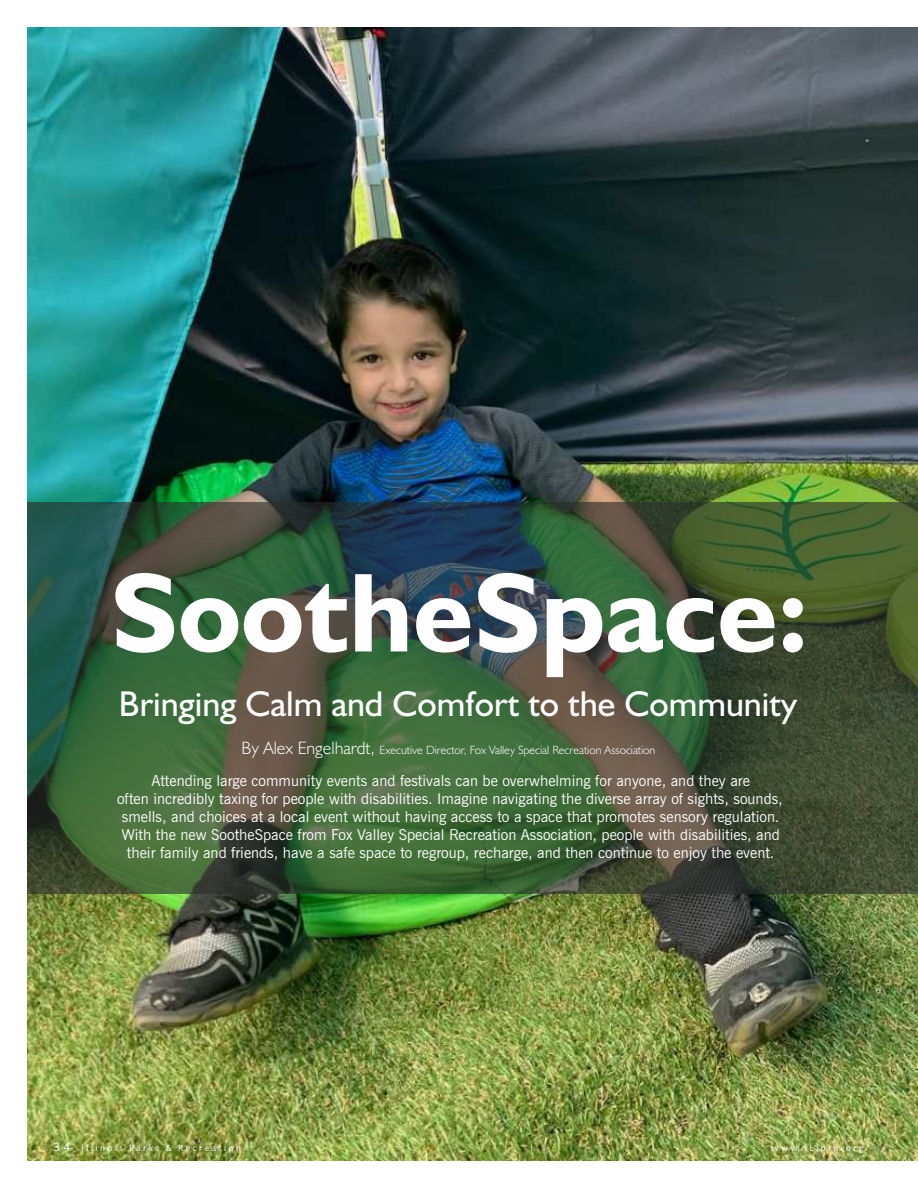
<style>
.page{position:relative;width:918px;height:1188px;background:#fff}
.page>*{position:absolute;margin:0;border:0;box-sizing:border-box;transform-origin:0 0}
.t1{font:700 113.1px "Humanist 521 BT";color:#fefefe}
.t2{font:36px "Humanist 521 BT";color:#fefefe}
.t3{font:15px/18px "News Gothic BT";color:#fefefe;text-align:center}
.t4{font:300 12px "Humanist 521 BT";color:#fefefe}
.t5{font:12px "Humanist 531 BT Roman A";color:#fefefe}
.t6{font:9px "Humanist 531 BT Roman A";letter-spacing:.28em;color:#fefefe}
.s1{font-size:18px}
</style>
<div class="page">
<img style="left:27px;top:27px;width:891px;height:1134px">
<div style="left:27px;top:502px;width:891px;height:392px;background:#292c2b;opacity:.62"></div>
<h1 class="t1" style="left:110px;top:566px;width:699px">SootheSpace:</h1>
<h2 class="t2" style="left:119px;top:688px;width:680px">Bringing Calm and Comfort to the Community</h2>
<p class="t4" style="left:242px;top:745px;width:415px"><span class="s1">By Alex Engelhardt,</span> Executive Director, Fox Valley Special Recreation Association</p>
<p class="t3" style="left:117px;top:773px;width:667px">Attending large community events and festivals can be overwhelming for anyone, and they are<br>often incredibly taxing for people with disabilities. Imagine navigating the diverse array of sights, sounds, smells, and choices at a local event without having access to a space that promotes sensory regulation.<br>With the new SootheSpace from Fox Valley Special Recreation Association, people with disabilities, and their family and friends, have a safe space to regroup, recharge, and then continue to enjoy the event.</p>
<p class="t5" style="left:54px;top:1142px;width:18px">3 4</p>
<p class="t6" style="left:82px;top:1145px;width:161px">Illinois Parks &amp; Recreation</p>
<p class="t6" style="left:772px;top:1145px;width:94px">www.ILipra.org</p>
</div>
